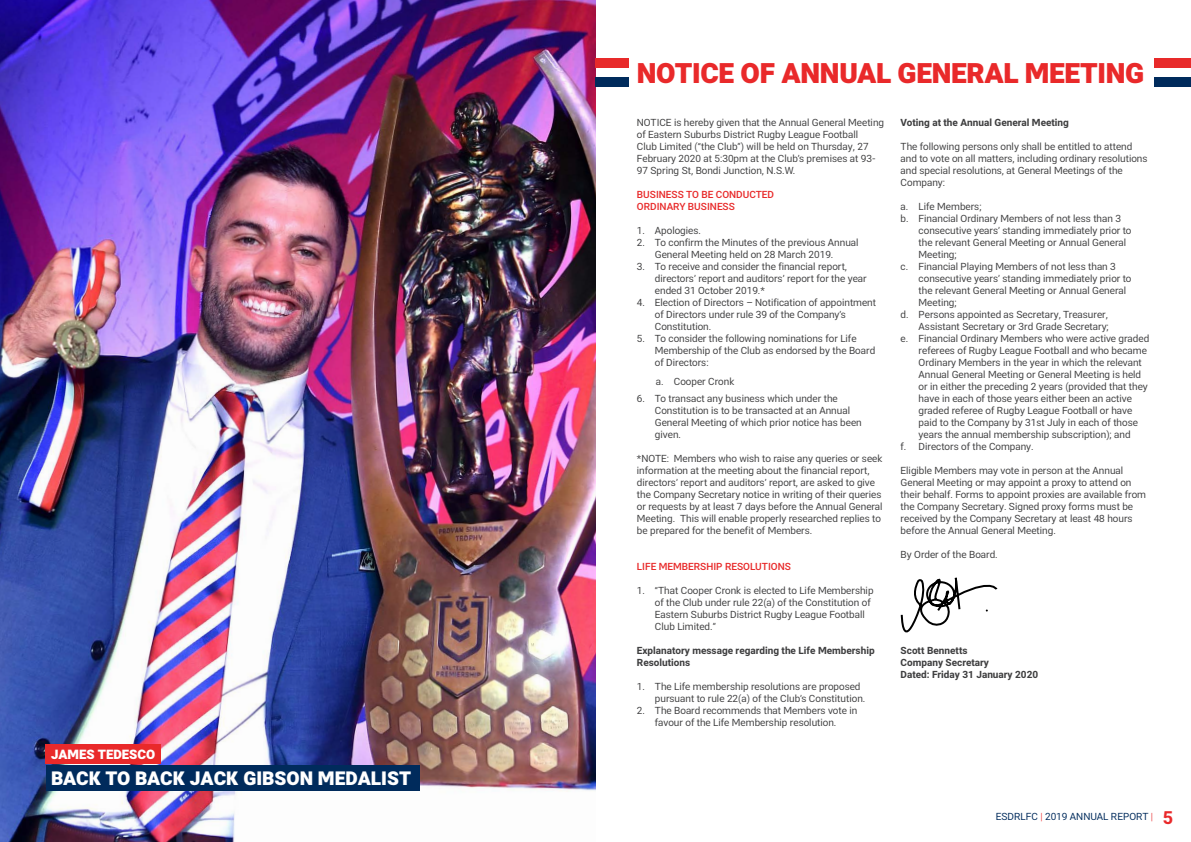
<style>
.page{position:relative;width:1191px;height:842px;background:#fff}
.page>*{position:absolute;margin:0;border:0;box-sizing:border-box;transform-origin:0 0}
.t1{font:900 28px "TP2";letter-spacing:-.01em;color:#e9292a}
.t2{font:900 19.1px "TP2";color:#fff}
.t3{font:900 13.1px "TP2";color:#fff}
.t4{font:10px/12px "TP2";color:#3e3e3f}
.t5{font:700 10px/12px "TP2";color:#3e3e3f}
.t6{font:500 10px "TP2";color:#e82a2a}
.t7{font:10px "TP2";color:#002b5c}
.s1{color:#e9292a}
.s2{font-weight:700;font-size:18px;color:#e9292a}
</style>
<div class="page">
<svg style="left:900px;top:577px;width:98px;height:56px"></svg>
<img style="left:0;top:0;width:595px;height:842px">
<div style="left:1154px;top:58px;width:37px;height:10px;background:#e82a2a"></div>
<div style="left:1154px;top:77px;width:37px;height:10px;background:#002b5c"></div>
<div style="left:595px;top:58px;width:34px;height:10px;background:#e82a2a"></div>
<div style="left:595px;top:77px;width:34px;height:10px;background:#002b5c"></div>
<div style="left:46px;top:744px;width:115px;height:20px;background:#e9292a"></div>
<div style="left:46px;top:765px;width:374px;height:26px;background:#002b5c"></div>
<p class="t3" style="left:51px;top:745px;width:106px">JAMES TEDESCO</p>
<p class="t2" style="left:51px;top:765px;width:361px">BACK TO BACK JACK GIBSON MEDALIST</p>
<p class="t1" style="left:637px;top:54px;width:509px">NOTICE OF ANNUAL GENERAL MEETING</p>
<p class="t4" style="left:637px;top:116px;width:249px">NOTICE is hereby given that the Annual General Meeting of Eastern Suburbs District Rugby League Football<br>Club Limited (“the Club”) will be held on Thursday, 27<br>February 2020 at 5:30pm at the Club’s premises at 93- 97 Spring St, Bondi Junction, N.S.W.</p>
<p class="t6" style="left:637px;top:188px;width:139px">BUSINESS TO BE CONDUCTED</p>
<p class="t6" style="left:637px;top:200px;width:99px">ORDINARY BUSINESS</p>
<p class="t4" style="left:637px;top:224px;width:66px">1. Apologies.</p>
<p class="t4" style="left:655px;top:236px;width:205px;text-indent:-18px">2. To confirm the Minutes of the previous Annual<br>General Meeting held on 28 March 2019.</p>
<p class="t4" style="left:655px;top:260px;width:213px;text-indent:-18px">3. To receive and consider the financial report, directors’ report and auditors’ report for the year ended 31 October 2019.*</p>
<p class="t4" style="left:655px;top:296px;width:223px;text-indent:-18px">4. Election of Directors – Notification of appointment of Directors under rule 39 of the Company’s<br>Constitution.</p>
<p class="t4" style="left:655px;top:332px;width:222px;text-indent:-18px">5. To consider the following nominations for Life<br>Membership of the Club as endorsed by the Board of Directors:</p>
<p class="t4" style="left:655px;top:392px;width:208px;text-indent:-18px">6. To transact any business which under the Constitution is to be transacted at an Annual General Meeting of which prior notice has been given.</p>
<p class="t4" style="left:637px;top:452px;width:247px">*NOTE: Members who wish to raise any queries or seek information at the meeting about the financial report, directors’ report and auditors’ report, are asked to give the Company Secretary notice in writing of their queries or requests by at least 7 days before the Annual General Meeting. This will enable properly researched replies to be prepared for the benefit of Members.</p>
<p class="t6" style="left:637px;top:560px;width:156px">LIFE MEMBERSHIP RESOLUTIONS</p>
<p class="t4" style="left:655px;top:584px;width:220px;text-indent:-18px">1. “That Cooper Cronk is elected to Life Membership of the Club under rule 22(a) of the Constitution of Eastern Suburbs District Rugby League Football Club Limited.”</p>
<p class="t5" style="left:637px;top:644px;width:239px">Explanatory message regarding the Life Membership<br>Resolutions</p>
<p class="t4" style="left:655px;top:680px;width:212px;text-indent:-18px">1. The Life membership resolutions are proposed pursuant to rule 22(a) of the Club’s Constitution.</p>
<p class="t4" style="left:637px;top:704px;width:222px;text-align:center">2. The Board recommends that Members vote in favour of the Life Membership resolution.</p>
<p class="t4" style="left:656px;top:375px;width:80px">a. Cooper Cronk</p>
<p class="t5" style="left:900px;top:116px;width:170px">Voting at the Annual General Meeting</p>
<p class="t4" style="left:900px;top:140px;width:248px">The following persons only shall be entitled to attend and to vote on all matters, including ordinary resolutions and special resolutions, at General Meetings of the Company:</p>
<p class="t4" style="left:900px;top:200px;width:82px">a. Life Members;</p>
<p class="t4" style="left:918px;top:212px;width:214px;text-indent:-18px">b. Financial Ordinary Members of not less than 3 consecutive years’ standing immediately prior to the relevant General Meeting or Annual General Meeting;</p>
<p class="t4" style="left:918px;top:260px;width:214px;text-indent:-18px">c. Financial Playing Members of not less than 3 consecutive years’ standing immediately prior to the relevant General Meeting or Annual General Meeting;</p>
<p class="t4" style="left:900px;top:308px;width:210px;text-align:right">d. Persons appointed as Secretary, Treasurer,<br>Assistant Secretary or 3rd Grade Secretary;</p>
<p class="t4" style="left:918px;top:332px;width:232px;text-indent:-18px">e. Financial Ordinary Members who were active graded referees of Rugby League Football and who became Ordinary Members in the year in which the relevant Annual General Meeting or General Meeting is held or in either the preceding 2 years (provided that they have in each of those years either been an active graded referee of Rugby League Football or have paid to the Company by 31st July in each of those years the annual membership subscription); and</p>
<p class="t4" style="left:900px;top:440px;width:135px">f. Directors of the Company.</p>
<p class="t4" style="left:900px;top:464px;width:247px">Eligible Members may vote in person at the Annual General Meeting or may appoint a proxy to attend on their behalf. Forms to appoint proxies are available from the Company Secretary. Signed proxy forms must be received by the Company Secretary at least 48 hours before the Annual General Meeting.</p>
<p class="t4" style="left:900px;top:548px;width:99px">By Order of the Board.</p>
<p class="t5" style="left:900px;top:644px;width:68px">Scott Bennetts</p>
<p class="t5" style="left:900px;top:656px;width:90px">Company Secretary</p>
<p class="t5" style="left:900px;top:668px;width:139px">Dated: Friday 31 January 2020</p>
<p class="t7" style="left:995px;top:809px;width:179px">ESDRLFC <span class="s1">|</span> 2019 ANNUAL REPORT <span class="s1">|</span> <span class="s2">5</span></p>
</div>
